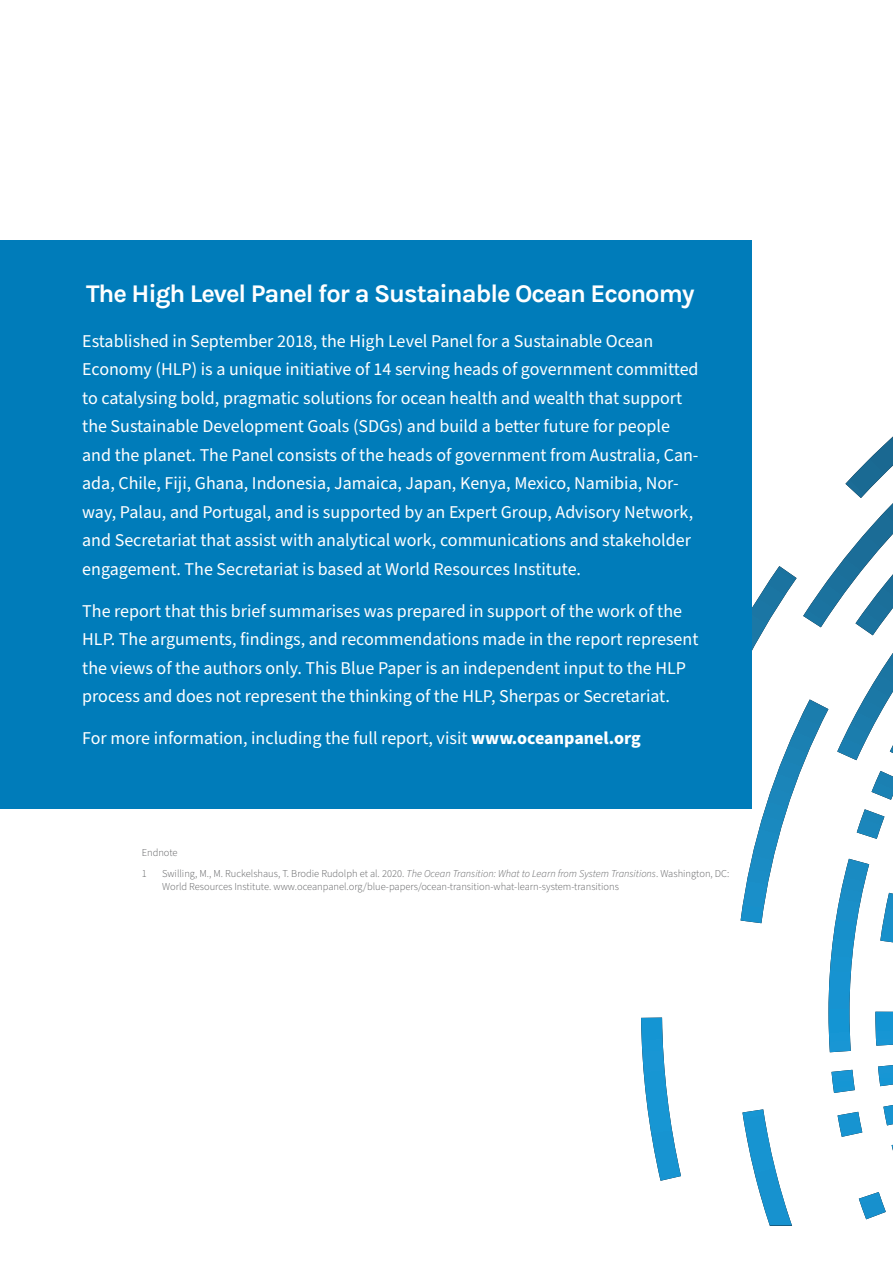
<style>
.page{position:relative;width:893px;height:1263px;background:#fff}
.page>*{position:absolute;margin:0;border:0;box-sizing:border-box;transform-origin:0 0}
.t1{font:700 25.5px "Karla";letter-spacing:-.04em;color:#fff}
.t2{font:18px/28.5px "Source Sans Pro";color:#fff}
.t3{font:300 10.5px/20.2px "Source Sans Pro";color:#58595b}
.s1{font-weight:700}
.s2{font-style:italic}
</style>
<div class="page">
<svg style="left:641px;top:424px;width:252px;height:801px"></svg>
<div style="left:0;top:240px;width:751px;height:568px;background:#007cba"></div>
<h1 class="t1" style="left:86px;top:279px;width:610px">The High Level Panel for a Sustainable Ocean Economy</h1>
<p class="t2" style="left:82px;top:327px;width:618px">Established in September 2018, the High Level Panel for a Sustainable Ocean Economy (HLP) is a unique initiative of 14 serving heads of government committed to catalysing bold, pragmatic solutions for ocean health and wealth that support the Sustainable Development Goals (SDGs) and build a better future for people and the planet. The Panel consists of the heads of government from Australia, Can&shy;ada, Chile, Fiji, Ghana, Indonesia, Jamaica, Japan, Kenya, Mexico, Namibia, Nor&shy;way, Palau, and Portugal, and is supported by an Expert Group, Advisory Network, and Secretariat that assist with analytical work, communications and stakeholder engagement. The Secretariat is based at World Resources Institute.</p>
<p class="t2" style="left:82px;top:597px;width:618px">The report that this brief summarises was prepared in support of the work of the HLP. The arguments, findings, and recommendations made in the report represent the views of the authors only. This Blue Paper is an independent input to the HLP process and does not represent the thinking of the HLP, Sherpas or Secretariat.</p>
<p class="t2" style="left:82px;top:725px;width:560px">For more information, including the full report, visit <span class="s1">www.oceanpanel.org</span></p>
<p class="t3" style="left:142px;top:843px;width:37px">Endnote<br>1</p>
<p class="t3" style="left:162px;top:867px;width:569px;line-height:13.5px">Swilling, M., M. Ruckelshaus, T. Brodie Rudolph et al. 2020. <span class="s2">The Ocean Transition: What to Learn from System Transitions</span>. Washington, DC:<br>World Resources Institute. www.oceanpanel.org/blue-papers/ocean-transition-what-learn-system-transitions</p>
</div>
